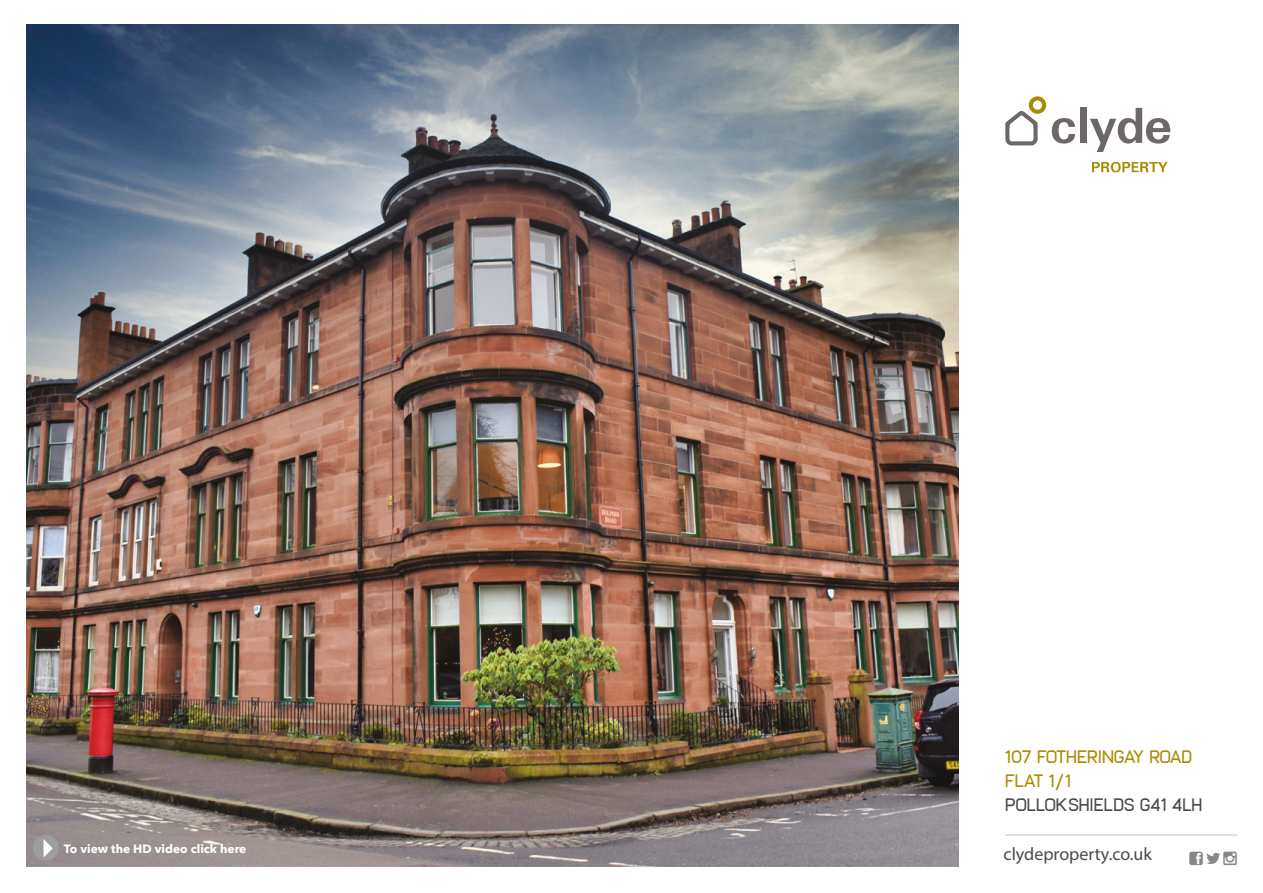
<style>
.page{position:relative;width:1263px;height:893px;background:#fff}
.page>*{position:absolute;margin:0;border:0;box-sizing:border-box;transform-origin:0 0}
.t1{font:18px/24px "Frank";color:#a88c00}
.t2{font:18px "Frank";color:#4a4a49}
.t3{font:18px "Myriad Pro";color:#4a4a49}
.t4{font:700 12px "Avenir Next";color:#fff}
</style>
<div class="page">
<div style="left:1029px;top:96px;width:17px;height:18px;border:4px solid #a88c00;border-radius:50%"></div>
<svg style="left:1052px;top:118px;width:23px;height:26px"></svg>
<div style="left:1080px;top:108px;width:6px;height:35px;background:#6d6767"></div>
<svg style="left:1090px;top:108px;width:80px;height:44px"></svg>
<svg style="left:1092px;top:162px;width:76px;height:10px"></svg>
<svg style="left:1005px;top:109px;width:35px;height:37px"></svg>
<img style="left:27px;top:24px;width:931px;height:842px">
<hr style="left:1005px;top:835px;width:232px;height:1px;background:#878787">
<div style="left:33px;top:835px;width:26px;height:26px;background:#9d9d9c;border-radius:50%"></div>
<svg style="left:44px;top:839px;width:9px;height:18px"></svg>
<p class="t4" style="left:64px;top:838px;width:184px">To view the HD video click here</p>
<p class="t1" style="left:1005px;top:745px;width:188px">107 FOTHERINGAY ROAD<br>FLAT 1/1</p>
<p class="t2" style="left:1005px;top:794px;width:199px">POLLOKSHIELDS G41 4LH</p>
<p class="t3" style="left:1003px;top:842px;width:150px">clydeproperty.co.uk</p>
</div>
